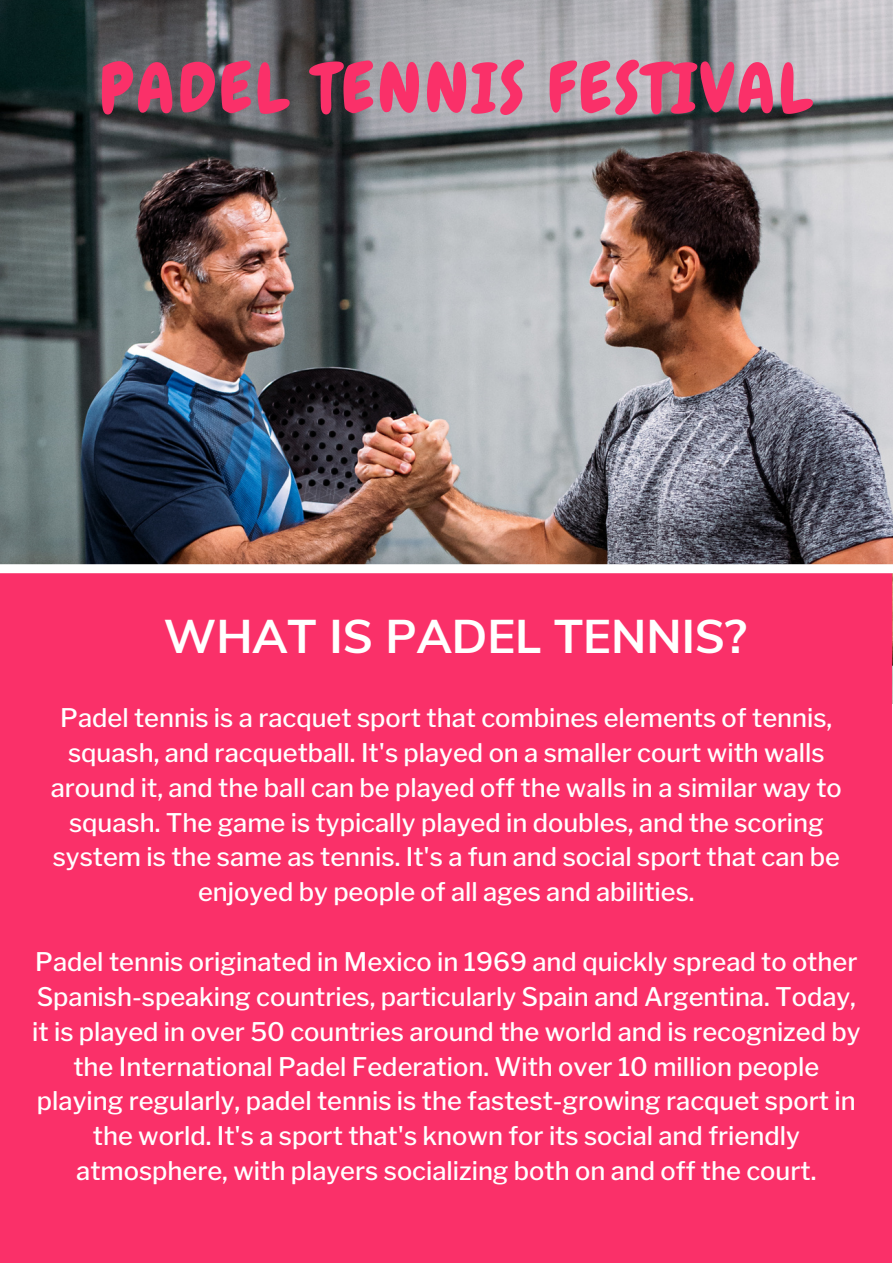
<style>
.page{position:relative;width:893px;height:1264px;background:#fff}
.page>*{position:absolute;margin:0;border:0;box-sizing:border-box;transform-origin:0 0}
.t1{font:69.15px "Chewy";letter-spacing:.05em;color:#fa3069}
.t2{font:700 47.25px "Nunito Sans";color:#fff}
.t3{font:500 25.5px/34.8px "Libre Franklin";color:#fff;text-align:center}
</style>
<div class="page">
<img style="left:0;top:0;width:892px;height:704px">
<div style="left:0;top:568px;width:891px;height:694px;background:#fa3069"></div>
<div style="left:0;top:564px;width:892px;height:9px;background:#fff"></div>
<h1 class="t1" style="left:100px;top:45px;width:714px">PADEL TENNIS FESTIVAL</h1>
<h2 class="t2" style="left:164px;top:605px;width:584px">WHAT IS PADEL TENNIS?</h2>
<p class="t3" style="left:51px;top:700px;width:792px">Padel tennis is a racquet sport that combines elements of tennis, squash, and racquetball. It's played on a smaller court with walls around it, and the ball can be played off the walls in a similar way to squash. The game is typically played in doubles, and the scoring system is the same as tennis. It's a fun and social sport that can be enjoyed by people of all ages and abilities.</p>
<p class="t3" style="left:32px;top:944px;width:829px">Padel tennis originated in Mexico in 1969 and quickly spread to other Spanish-speaking countries, particularly Spain and Argentina. Today, it is played in over 50 countries around the world and is recognized by the International Padel Federation. With over 10 million people playing regularly, padel tennis is the fastest-growing racquet sport in the world. It's a sport that's known for its social and friendly atmosphere, with players socializing both on and off the court.</p>
</div>
